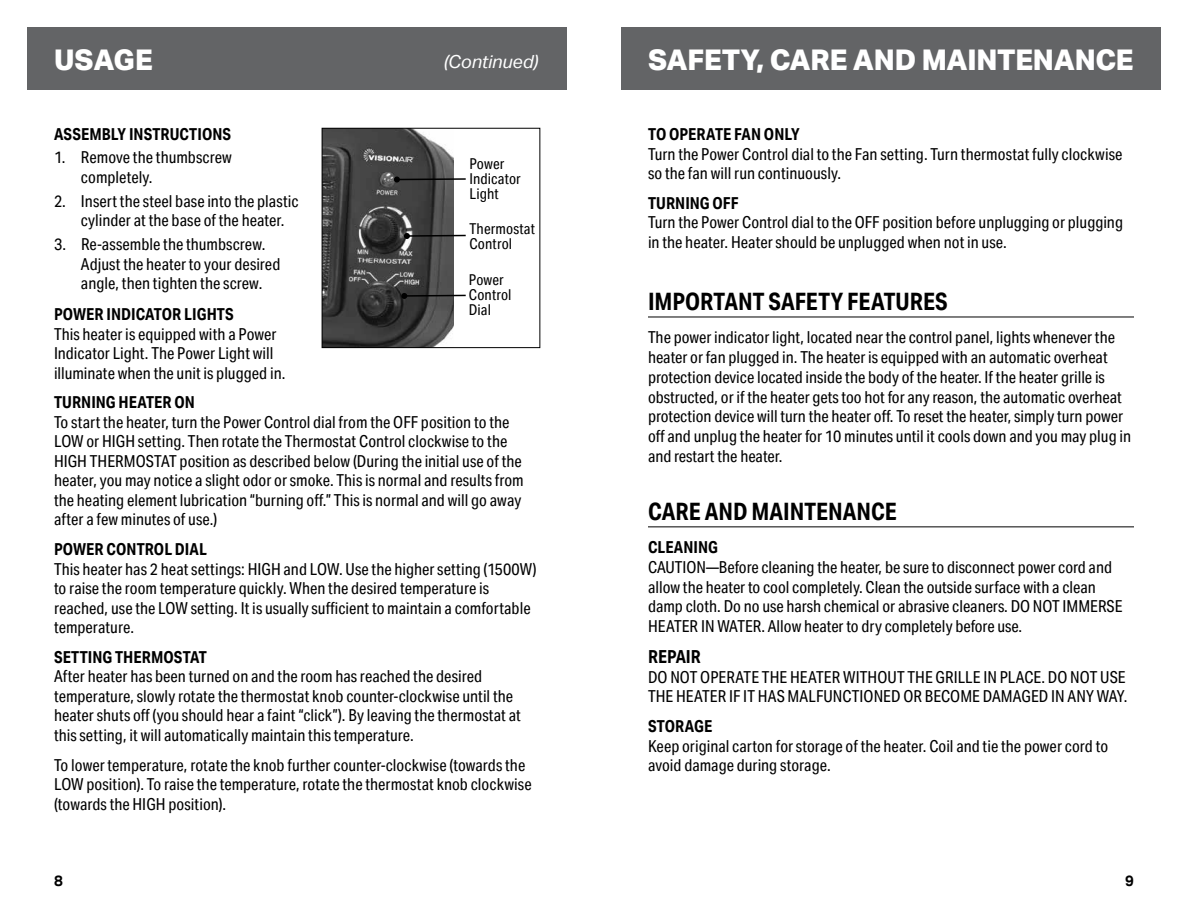
<style>
.page{position:relative;width:1188px;height:918px;background:#fff}
.page>*{position:absolute;margin:0;border:0;box-sizing:border-box;transform-origin:0 0}
.t1{font:800 28.5px "Aktiv Grotesk";letter-spacing:-.01em;color:#fff}
.t2{font:700 24px "Aktiv Grotesk Cd";color:#000}
.t3{font:italic 18px "Aktiv Grotesk";color:#fff}
.t4{font:700 18px "Aktiv Grotesk Cd";color:#000}
.t5{font:16.5px/19.5px "Aktiv Grotesk Cd";color:#000}
.t6{font:700 16.5px "Aktiv Grotesk Cd";letter-spacing:.005em;color:#000}
.t7{font:15px/15px "Aktiv Grotesk Cd";letter-spacing:.005em;color:#000}
.t8{font:700 15px "Aktiv Grotesk";color:#000}
</style>
<div class="page">
<div style="left:621px;top:27px;width:540px;height:63px;background:#636466"></div>
<div style="left:27px;top:27px;width:540px;height:63px;background:#636466"></div>
<hr style="left:648px;top:317px;width:486px;height:1px;background:#000">
<hr style="left:648px;top:526px;width:486px;height:1px;background:#000">
<img style="left:324px;top:130px;width:129px;height:216px">
<svg style="left:394px;top:177px;width:72px;height:6px"></svg>
<svg style="left:404px;top:233px;width:62px;height:6px"></svg>
<svg style="left:401px;top:293px;width:65px;height:6px"></svg>
<div style="left:322px;top:128px;width:218px;height:220px;border:1px solid #000"></div>
<h1 class="t1" style="left:54px;top:43px;width:100px">USAGE</h1>
<h1 class="t1" style="left:648px;top:43px;width:487px">SAFETY, CARE AND MAINTENANCE</h1>
<p class="t3" style="left:444px;top:52px;width:96px">(Continued)</p>
<p class="t6" style="left:54px;top:124px;width:179px">ASSEMBLY INSTRUCTIONS</p>
<p class="t5" style="left:81px;top:147px;width:152px;text-indent:-27px">1. Remove the thumbscrew completely.</p>
<p class="t5" style="left:81px;top:191px;width:219px;text-indent:-27px">2. Insert the steel base into the plastic cylinder at the base of the heater.</p>
<p class="t5" style="left:81px;top:234px;width:201px;text-indent:-27px">3. Re-assemble the thumbscrew.<br>Adjust the heater to your desired angle, then tighten the screw.</p>
<p class="t6" style="left:54px;top:304px;width:181px">POWER INDICATOR LIGHTS</p>
<p class="t5" style="left:54px;top:324px;width:233px">This heater is equipped with a Power<br>Indicator Light. The Power Light will illuminate when the unit is plugged in.</p>
<p class="t6" style="left:54px;top:392px;width:143px">TURNING HEATER ON</p>
<p class="t5" style="left:54px;top:412px;width:471px">To start the heater, turn the Power Control dial from the OFF position to the LOW or HIGH setting. Then rotate the Thermostat Control clockwise to the HIGH THERMOSTAT position as described below (During the initial use of the heater, you may notice a slight odor or smoke. This is normal and results from the heating element lubrication “burning off.” This is normal and will go away after a few minutes of use.)</p>
<p class="t6" style="left:54px;top:539px;width:154px">POWER CONTROL DIAL</p>
<p class="t5" style="left:54px;top:559px;width:484px">This heater has 2 heat settings: HIGH and LOW. Use the higher setting (1500W) to raise the room temperature quickly. When the desired temperature is reached, use the LOW setting. It is usually sufficient to maintain a comfortable temperature.</p>
<p class="t6" style="left:54px;top:647px;width:154px">SETTING THERMOSTAT</p>
<p class="t5" style="left:54px;top:667px;width:468px">After heater has been turned on and the room has reached the desired temperature, slowly rotate the thermostat knob counter-clockwise until the heater shuts off (you should hear a faint “click”). By leaving the thermostat at this setting, it will automatically maintain this temperature.</p>
<p class="t5" style="left:54px;top:755px;width:479px">To lower temperature, rotate the knob further counter-clockwise (towards the<br>LOW position). To raise the temperature, rotate the thermostat knob clockwise (towards the HIGH position).</p>
<p class="t7" style="left:470px;top:156px;width:53px">Power<br>Indicator<br>Light</p>
<p class="t7" style="left:470px;top:221px;width:67px">Thermostat<br>Control</p>
<p class="t7" style="left:469px;top:272px;width:44px">Power<br>Control<br>Dial</p>
<p class="t6" style="left:648px;top:124px;width:153px">TO OPERATE FAN ONLY</p>
<p class="t5" style="left:648px;top:144px;width:476px">Turn the Power Control dial to the Fan setting. Turn thermostat fully clockwise so the fan will run continuously.</p>
<p class="t6" style="left:648px;top:193px;width:92px">TURNING OFF</p>
<p class="t5" style="left:648px;top:213px;width:477px">Turn the Power Control dial to the OFF position before unplugging or plugging in the heater. Heater should be unplugged when not in use.</p>
<h2 class="t2" style="left:648px;top:287px;width:301px">IMPORTANT SAFETY FEATURES</h2>
<p class="t5" style="left:648px;top:327px;width:485px">The power indicator light, located near the control panel, lights whenever the heater or fan plugged in. The heater is equipped with an automatic overheat protection device located inside the body of the heater. If the heater grille is obstructed, or if the heater gets too hot for any reason, the automatic overheat protection device will turn the heater off. To reset the heater, simply turn power off and unplug the heater for 10 minutes until it cools down and you may plug in and restart the heater.</p>
<h2 class="t2" style="left:648px;top:496px;width:250px">CARE AND MAINTENANCE</h2>
<p class="t6" style="left:648px;top:537px;width:72px">CLEANING</p>
<p class="t5" style="left:648px;top:557px;width:476px">CAUTION—Before cleaning the heater, be sure to disconnect power cord and allow the heater to cool completely. Clean the outside surface with a clean damp cloth. Do no use harsh chemical or abrasive cleaners. DO NOT IMMERSE HEATER IN WATER. Allow heater to dry completely before use.</p>
<p class="t4" style="left:648px;top:646px;width:54px">REPAIR</p>
<p class="t5" style="left:648px;top:667px;width:481px">DO NOT OPERATE THE HEATER WITHOUT THE GRILLE IN PLACE. DO NOT USE<br>THE HEATER IF IT HAS MALFUNCTIONED OR BECOME DAMAGED IN ANY WAY.</p>
<p class="t6" style="left:648px;top:716px;width:66px">STORAGE</p>
<p class="t5" style="left:648px;top:736px;width:462px">Keep original carton for storage of the heater. Coil and tie the power cord to avoid damage during storage.</p>
<p class="t8" style="left:54px;top:872px;width:10px">8</p>
<p class="t8" style="left:1125px;top:872px;width:10px">9</p>
</div>
